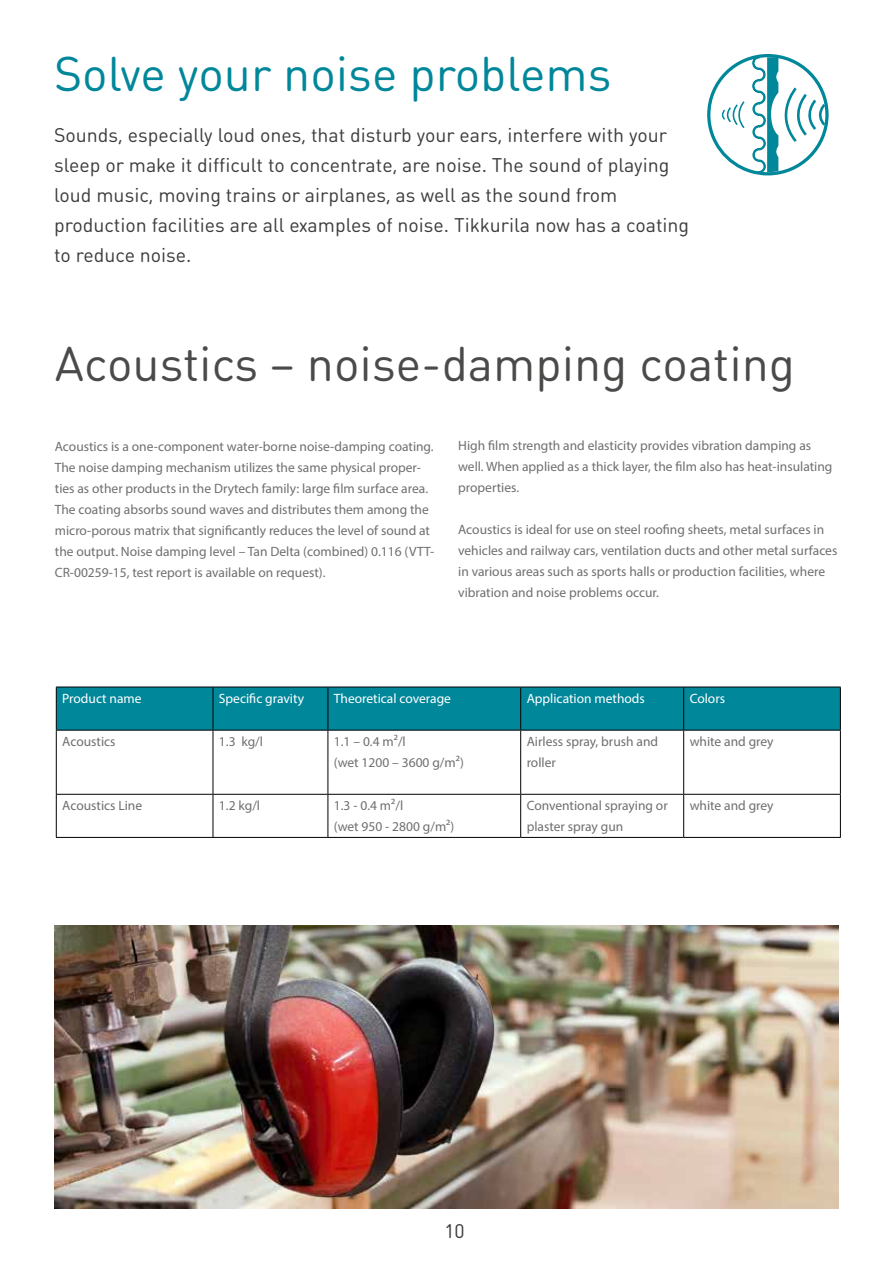
<style>
.page{position:relative;width:893px;height:1263px;background:#fff}
.page>*{position:absolute;margin:0;border:0;box-sizing:border-box;transform-origin:0 0}
.t1{font:48px "DIN Round Pro";color:#4a4a49}
.t2{font:48px "DIN Round Pro";color:#00879a}
.t3{font:19.5px/30px "DIN Round Pro";color:#3c3c3b}
.t4{font:13.5px/21px "Myriad Pro";color:#706f6f}
.t5{font:13.5px "Myriad Pro";color:#fff}
</style>
<div class="page">
<img style="left:54px;top:926px;width:784px;height:282px">
<div style="left:57px;top:688px;width:783px;height:42px;background:#00879a"></div>
<hr style="left:56px;top:730px;width:1px;height:64px;background:#000">
<hr style="left:213px;top:730px;width:1px;height:64px;background:#000">
<hr style="left:328px;top:730px;width:1px;height:64px;background:#000">
<hr style="left:520px;top:730px;width:1px;height:64px;background:#000">
<hr style="left:683px;top:730px;width:1px;height:64px;background:#000">
<hr style="left:840px;top:730px;width:1px;height:64px;background:#000">
<hr style="left:56px;top:794px;width:157px;height:1px;background:#000">
<hr style="left:56px;top:795px;width:1px;height:42px;background:#000">
<hr style="left:213px;top:794px;width:115px;height:1px;background:#000">
<hr style="left:213px;top:795px;width:1px;height:42px;background:#000">
<hr style="left:328px;top:794px;width:193px;height:1px;background:#000">
<hr style="left:328px;top:795px;width:1px;height:42px;background:#000">
<hr style="left:521px;top:794px;width:163px;height:1px;background:#000">
<hr style="left:520px;top:795px;width:1px;height:42px;background:#000">
<hr style="left:684px;top:794px;width:157px;height:1px;background:#000">
<hr style="left:683px;top:795px;width:1px;height:42px;background:#000">
<hr style="left:840px;top:795px;width:1px;height:42px;background:#000">
<hr style="left:56px;top:837px;width:157px;height:1px;background:#000">
<hr style="left:213px;top:837px;width:115px;height:1px;background:#000">
<hr style="left:328px;top:837px;width:193px;height:1px;background:#000">
<hr style="left:521px;top:837px;width:163px;height:1px;background:#000">
<hr style="left:684px;top:837px;width:157px;height:1px;background:#000">
<hr style="left:56px;top:687px;width:157px;height:1px;background:#000">
<hr style="left:56px;top:687px;width:1px;height:43px;background:#000">
<hr style="left:213px;top:687px;width:115px;height:1px;background:#000">
<hr style="left:213px;top:687px;width:1px;height:43px;background:#000">
<hr style="left:328px;top:687px;width:193px;height:1px;background:#000">
<hr style="left:328px;top:687px;width:1px;height:43px;background:#000">
<hr style="left:521px;top:687px;width:163px;height:1px;background:#000">
<hr style="left:520px;top:687px;width:1px;height:43px;background:#000">
<hr style="left:684px;top:687px;width:157px;height:1px;background:#000">
<hr style="left:683px;top:687px;width:1px;height:43px;background:#000">
<hr style="left:840px;top:687px;width:1px;height:43px;background:#000">
<hr style="left:56px;top:730px;width:157px;height:1px;background:#000">
<hr style="left:213px;top:730px;width:115px;height:1px;background:#000">
<hr style="left:328px;top:730px;width:193px;height:1px;background:#000">
<hr style="left:521px;top:730px;width:163px;height:1px;background:#000">
<hr style="left:684px;top:730px;width:157px;height:1px;background:#000">
<svg style="left:707px;top:54px;width:122px;height:122px"></svg>
<h1 class="t2" style="left:54px;top:41px;width:559px">Solve your noise problems</h1>
<p class="t3" style="left:54px;top:119px;width:637px">Sounds, especially loud ones, that disturb your ears, interfere with your sleep or make it difficult to concentrate, are noise. The sound of playing loud music, moving trains or airplanes, as well as the sound from production facilities are all examples of noise. Tikkurila now has a coating to reduce noise.</p>
<h1 class="t1" style="left:55px;top:332px;width:742px">Acoustics – noise-damping coating</h1>
<p class="t4" style="left:55px;top:435px;width:381px">Acoustics is a one-component water-borne noise-damping coating.<br>The noise damping mechanism utilizes the same physical proper&shy;ties as other products in the Drytech family: large film surface area.<br>The coating absorbs sound waves and distributes them among the micro-porous matrix that significantly reduces the level of sound at the output. Noise damping level – Tan Delta (combined) 0.116 (VTT-CR-00259-15, test report is available on request).</p>
<p class="t4" style="left:458px;top:435px;width:376px">High film strength and elasticity provides vibration damping as well. When applied as a thick layer, the film also has heat-insulating properties.</p>
<p class="t4" style="left:458px;top:519px;width:381px">Acoustics is ideal for use on steel roofing sheets, metal surfaces in vehicles and railway cars, ventilation ducts and other metal surfaces in various areas such as sports halls or production facilities, where vibration and noise problems occur.</p>
<p class="t5" style="left:62px;top:690px;width:81px">Product name</p>
<p class="t5" style="left:219px;top:690px;width:87px">Specific gravity</p>
<p class="t5" style="left:334px;top:690px;width:119px">Theoretical coverage</p>
<p class="t5" style="left:527px;top:690px;width:120px">Application methods</p>
<p class="t5" style="left:690px;top:690px;width:37px">Colors</p>
<p class="t4" style="left:62px;top:731px;width:55px">Acoustics</p>
<p class="t4" style="left:219px;top:731px;width:46px">1.3 kg/l</p>
<p class="t4" style="left:334px;top:731px;width:131px">1.1 – 0.4 m²/l<br>(wet 1200 – 3600 g/m²)</p>
<p class="t4" style="left:527px;top:731px;width:133px">Airless spray, brush and roller</p>
<p class="t4" style="left:690px;top:731px;width:85px">white and grey</p>
<p class="t4" style="left:62px;top:795px;width:81px">Acoustics Line</p>
<p class="t4" style="left:219px;top:795px;width:43px">1.2 kg/l</p>
<p class="t4" style="left:334px;top:795px;width:122px">1.3 - 0.4 m²/l<br>(wet 950 - 2800 g/m²)</p>
<p class="t4" style="left:527px;top:795px;width:143px">Conventional spraying or plaster spray gun</p>
<p class="t4" style="left:690px;top:795px;width:85px">white and grey</p>
<h2 class="t3" style="left:444px;top:1215px;width:22px">10</h2>
</div>
